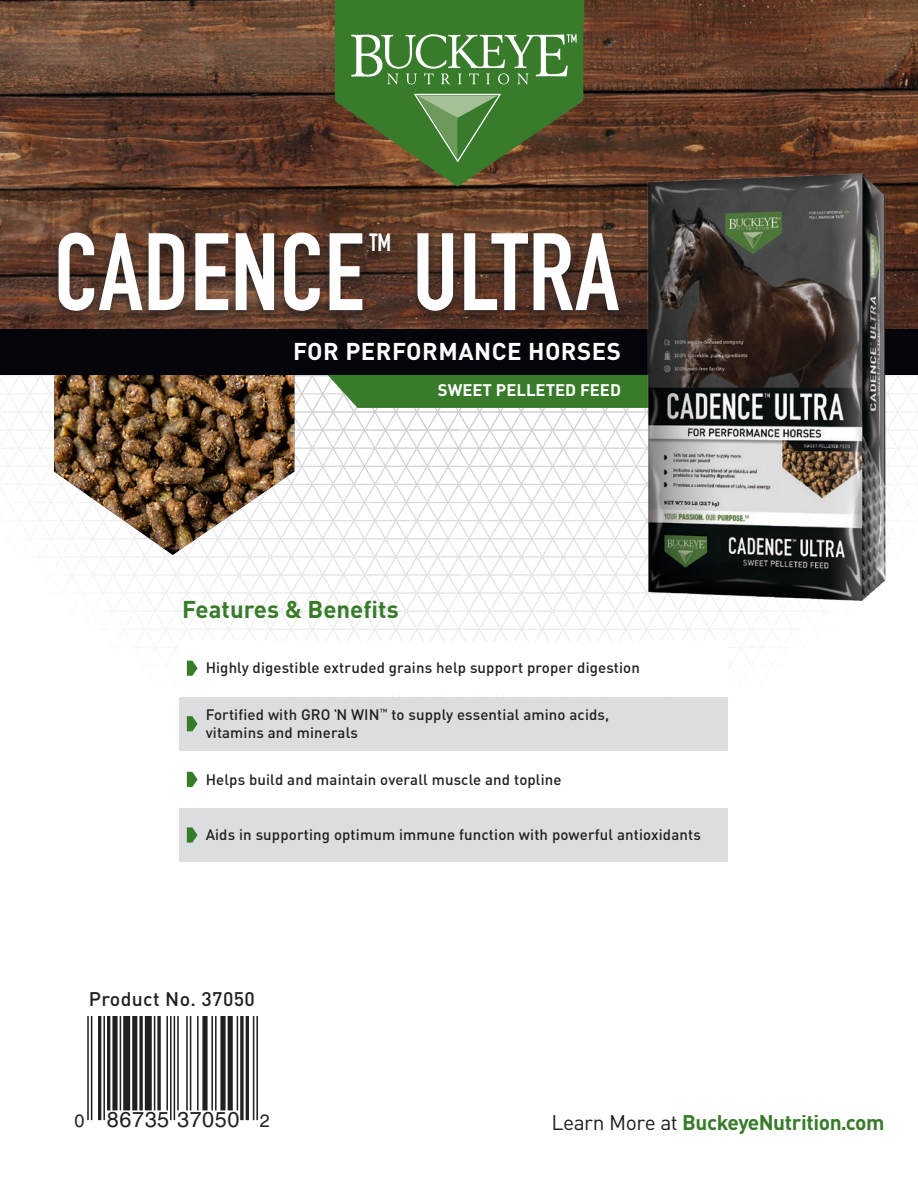
<style>
.page{position:relative;width:918px;height:1188px;background:#fff}
.page>*{position:absolute;margin:0;border:0;box-sizing:border-box;transform-origin:0 0}
.t1{font:700 108px "DIN Condensed";letter-spacing:.005em;color:#fff}
.t2{font:700 24.45px "DIN Condensed";color:#fff}
.t3{font:700 24px "DIN";letter-spacing:.02em;color:#fff}
.t4{font:700 24px "DIN";color:#387c2b}
.t5{font:21.6px "Helvetica";letter-spacing:.025em;color:#231f20}
.t6{font:700 21px "DIN";letter-spacing:-.025em;color:#387c2b}
.t7{font:500 19.5px "DIN";letter-spacing:.02em;color:#231f20}
.t8{font:700 16.65px "DIN";color:#fff}
.t9{font:500 15px/18px "DIN";letter-spacing:.01em;color:#231f20}
.s1{font-size:18px}
.s2{font-weight:400;color:#231f20}
</style>
<div class="page">
<img style="left:0;top:0;width:918px;height:329px">
<div style="left:0;top:329px;width:918px;height:46px;background:#04050a"></div>
<div style="left:335px;top:0;width:248px;height:23px;background:#387c2b"></div>
<svg style="left:335px;top:23px;width:248px;height:164px;background:#4f612b"></svg>
<svg style="left:414px;top:94px;width:87px;height:68px;background:#5a904c"></svg>
<svg style="left:351px;top:34px;width:226px;height:50px"></svg>
<img style="left:630px;top:162px;width:283px;height:207px">
<div style="left:51px;top:229px;width:575px;height:94px;background:#231f20;opacity:.75"></div>
<div style="left:179px;top:808px;width:548px;height:53px;background:#dcddde"></div>
<svg style="left:187px;top:772px;width:11px;height:15px"></svg>
<svg style="left:0;top:369px;width:918px;height:382px"></svg>
<svg style="left:187px;top:827px;width:11px;height:16px"></svg>
<hr style="left:87px;top:1016px;width:2px;height:104px;background:#231f20">
<hr style="left:91px;top:1016px;width:1px;height:104px;background:#231f20">
<hr style="left:98px;top:1016px;width:3px;height:104px;background:#231f20">
<hr style="left:103px;top:1016px;width:2px;height:104px;background:#231f20">
<hr style="left:107px;top:1016px;width:3px;height:94px;background:#231f20">
<div style="left:112px;top:1016px;width:6px;height:94px;background:#231f20"></div>
<hr style="left:120px;top:1016px;width:1px;height:94px;background:#231f20">
<div style="left:123px;top:1016px;width:7px;height:94px;background:#231f20"></div>
<div style="left:132px;top:1016px;width:5px;height:94px;background:#231f20"></div>
<svg style="left:139px;top:1016px;width:4px;height:94px"></svg>
<div style="left:145px;top:1016px;width:7px;height:94px;background:#231f20"></div>
<hr style="left:154px;top:1016px;width:1px;height:94px;background:#231f20">
<svg style="left:157px;top:1016px;width:4px;height:94px"></svg>
<hr style="left:166px;top:1016px;width:2px;height:94px;background:#231f20">
<hr style="left:170px;top:1016px;width:2px;height:104px;background:#231f20">
<hr style="left:174px;top:1016px;width:1px;height:104px;background:#231f20">
<hr style="left:177px;top:1016px;width:2px;height:94px;background:#231f20">
<hr style="left:186px;top:1016px;width:2px;height:94px;background:#231f20">
<hr style="left:190px;top:1016px;width:1px;height:94px;background:#231f20">
<hr style="left:197px;top:1016px;width:2px;height:94px;background:#231f20">
<div style="left:202px;top:1016px;width:6px;height:94px;background:#231f20"></div>
<hr style="left:211px;top:1016px;width:2px;height:94px;background:#231f20">
<hr style="left:215px;top:1016px;width:2px;height:94px;background:#231f20">
<div style="left:220px;top:1016px;width:6px;height:94px;background:#231f20"></div>
<div style="left:228px;top:1016px;width:5px;height:94px;background:#231f20"></div>
<hr style="left:237px;top:1016px;width:1px;height:94px;background:#231f20">
<svg style="left:240px;top:1016px;width:4px;height:104px"></svg>
<hr style="left:246px;top:1016px;width:3px;height:104px;background:#231f20">
<hr style="left:253px;top:1016px;width:1px;height:104px;background:#231f20">
<hr style="left:256px;top:1016px;width:2px;height:104px;background:#231f20">
<h1 class="t1" style="left:54px;top:209px;width:567px">CADENCE ULTRA</h1>
<h2 class="t2" style="left:369px;top:228px;width:23px">TM</h2>
<h3 class="t3" style="left:293px;top:335px;width:329px">FOR PERFORMANCE HORSES</h3>
<p class="t8" style="left:438px;top:379px;width:185px">SWEET PELLETED FEED</p>
<h3 class="t4" style="left:182px;top:593px;width:218px">Features &amp; Benefits</h3>
<p class="t9" style="left:206px;top:658px;width:436px">Highly digestible extruded grains help support proper digestion</p>
<p class="t9" style="left:206px;top:705px;width:405px">Fortified with GRO N WIN<sup>™</sup> to supply essential amino acids, vitamins and minerals</p>
<p class="t9" style="left:206px;top:770px;width:357px">Helps build and maintain overall muscle and topline</p>
<p class="t9" style="left:206px;top:825px;width:497px">Aids in supporting optimum immune function with powerful antioxidants</p>
<h3 class="t7" style="left:89px;top:987px;width:168px">Product No. 37050</h3>
<h3 class="t5" style="left:75px;top:1107px;width:197px"><span class="s1">0</span> 86735 37050 <span class="s1">2</span></h3>
<h3 class="t6" style="left:551px;top:1108px;width:335px"><span class="s2">Learn More at</span> BuckeyeNutrition.com</h3>
</div>
